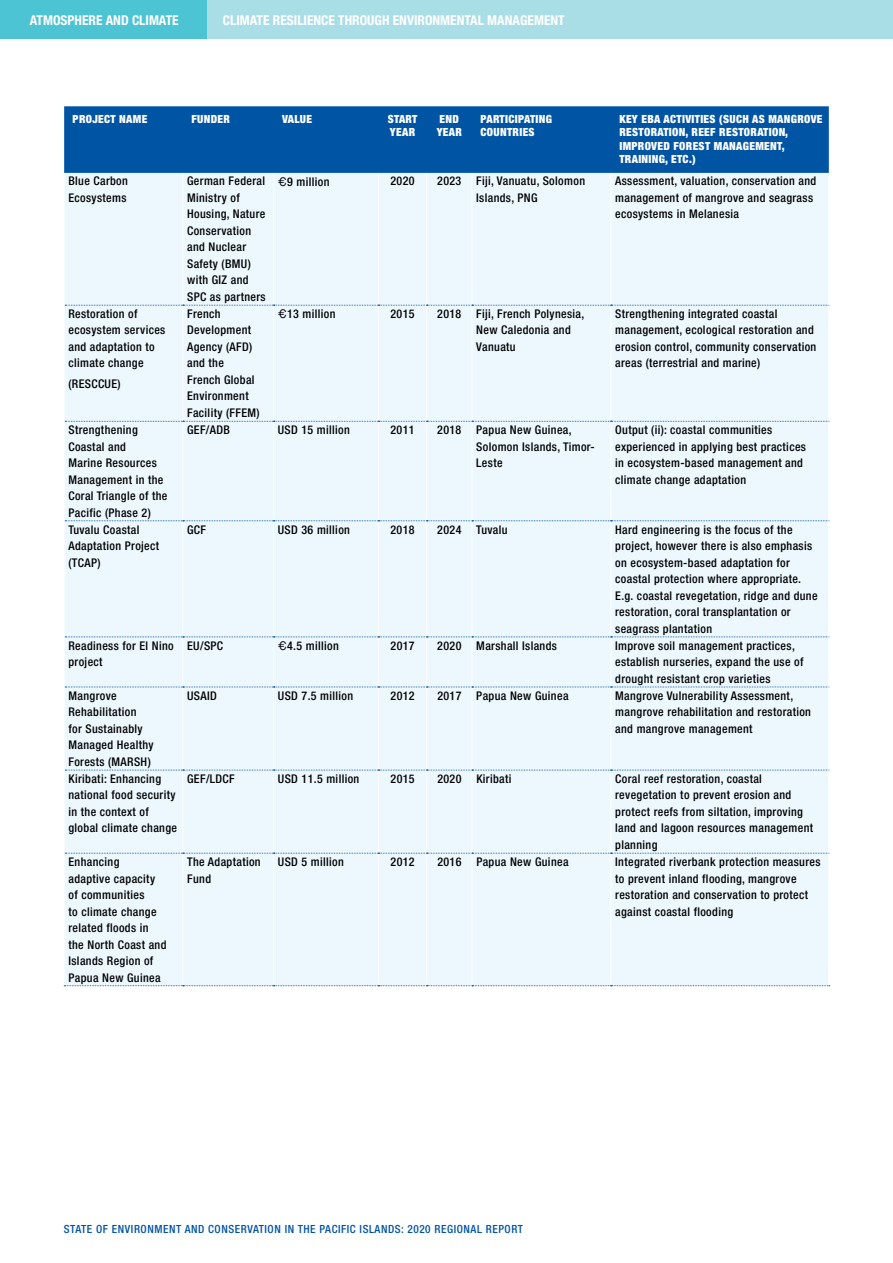
<style>
.page{position:relative;width:893px;height:1263px;background:#fff}
.page>*{position:absolute;margin:0;border:0;box-sizing:border-box;transform-origin:0 0}
.t1{font:700 condensed 13.5px "Helvetica Neue LT Pro";color:#fff}
.t2{font:500 condensed 12px/16.5px "Helvetica Neue LT Pro";letter-spacing:.03em;color:#000}
.t3{font:900 condensed 11.25px/13.5px "Helvetica Neue LT Pro";letter-spacing:.03em;color:#fff}
.t4{font:500 condensed 11.25px "Helvetica Neue LT Pro";letter-spacing:.05em;color:#0054a4}
.s1{font-family:"Helvetica";font-weight:400;font-stretch:normal}
</style>
<div class="page">
<div style="left:64px;top:106px;width:765px;height:67px;background:#0054a4"></div>
<div style="left:65px;top:173px;width:763px;height:812px;background:#ecf8fe"></div>
<hr style="left:182px;top:173px;width:1px;height:132px;background:#fff">
<hr style="left:273px;top:173px;width:1px;height:132px;background:#fff">
<hr style="left:378px;top:173px;width:1px;height:132px;background:#fff">
<hr style="left:426px;top:173px;width:1px;height:132px;background:#fff">
<hr style="left:472px;top:173px;width:1px;height:132px;background:#fff">
<hr style="left:610px;top:173px;width:1px;height:132px;background:#fff">
<hr style="left:182px;top:305px;width:1px;height:116px;background:#fff">
<hr style="left:273px;top:305px;width:1px;height:116px;background:#fff">
<hr style="left:378px;top:305px;width:1px;height:116px;background:#fff">
<hr style="left:426px;top:305px;width:1px;height:116px;background:#fff">
<hr style="left:472px;top:305px;width:1px;height:116px;background:#fff">
<hr style="left:610px;top:305px;width:1px;height:116px;background:#fff">
<hr style="left:182px;top:422px;width:1px;height:98px;background:#fff">
<hr style="left:273px;top:422px;width:1px;height:98px;background:#fff">
<hr style="left:378px;top:422px;width:1px;height:98px;background:#fff">
<hr style="left:426px;top:422px;width:1px;height:98px;background:#fff">
<hr style="left:472px;top:422px;width:1px;height:98px;background:#fff">
<hr style="left:610px;top:422px;width:1px;height:98px;background:#fff">
<hr style="left:182px;top:521px;width:1px;height:115px;background:#fff">
<hr style="left:273px;top:521px;width:1px;height:115px;background:#fff">
<hr style="left:378px;top:521px;width:1px;height:115px;background:#fff">
<hr style="left:426px;top:521px;width:1px;height:115px;background:#fff">
<hr style="left:472px;top:521px;width:1px;height:115px;background:#fff">
<hr style="left:610px;top:521px;width:1px;height:115px;background:#fff">
<hr style="left:182px;top:637px;width:1px;height:50px;background:#fff">
<hr style="left:273px;top:637px;width:1px;height:50px;background:#fff">
<hr style="left:378px;top:637px;width:1px;height:50px;background:#fff">
<hr style="left:426px;top:637px;width:1px;height:50px;background:#fff">
<hr style="left:472px;top:637px;width:1px;height:50px;background:#fff">
<hr style="left:610px;top:637px;width:1px;height:50px;background:#fff">
<hr style="left:182px;top:687px;width:1px;height:83px;background:#fff">
<hr style="left:273px;top:687px;width:1px;height:83px;background:#fff">
<hr style="left:378px;top:687px;width:1px;height:83px;background:#fff">
<hr style="left:426px;top:687px;width:1px;height:83px;background:#fff">
<hr style="left:472px;top:687px;width:1px;height:83px;background:#fff">
<hr style="left:610px;top:687px;width:1px;height:83px;background:#fff">
<hr style="left:182px;top:770px;width:1px;height:83px;background:#fff">
<hr style="left:273px;top:770px;width:1px;height:83px;background:#fff">
<hr style="left:378px;top:770px;width:1px;height:83px;background:#fff">
<hr style="left:426px;top:770px;width:1px;height:83px;background:#fff">
<hr style="left:472px;top:770px;width:1px;height:83px;background:#fff">
<hr style="left:610px;top:770px;width:1px;height:83px;background:#fff">
<hr style="left:182px;top:853px;width:1px;height:132px;background:#fff">
<hr style="left:273px;top:853px;width:1px;height:132px;background:#fff">
<hr style="left:378px;top:853px;width:1px;height:132px;background:#fff">
<hr style="left:426px;top:853px;width:1px;height:132px;background:#fff">
<hr style="left:472px;top:853px;width:1px;height:132px;background:#fff">
<hr style="left:610px;top:853px;width:1px;height:132px;background:#fff">
<svg style="left:65px;top:305px;width:763px;height:1px"></svg>
<svg style="left:65px;top:421px;width:763px;height:1px"></svg>
<svg style="left:65px;top:520px;width:763px;height:1px"></svg>
<svg style="left:65px;top:636px;width:763px;height:1px"></svg>
<svg style="left:65px;top:687px;width:763px;height:1px"></svg>
<svg style="left:65px;top:770px;width:763px;height:1px"></svg>
<svg style="left:65px;top:853px;width:763px;height:1px"></svg>
<svg style="left:64px;top:985px;width:766px;height:1px"></svg>
<div style="left:63px;top:0;width:830px;height:38px;background:#aadee6"></div>
<div style="left:0;top:0;width:207px;height:38px;background:#4cc4d3"></div>
<p class="t1" style="left:30px;top:12px;width:150px">ATMOSPHERE AND CLIMATE</p>
<p class="t1" style="left:223px;top:12px;width:343px">CLIMATE RESILIENCE THROUGH ENVIRONMENTAL MANAGEMENT</p>
<p class="t3" style="left:73px;top:112px;width:76px">PROJECT NAME</p>
<p class="t3" style="left:191px;top:112px;width:40px">FUNDER</p>
<p class="t3" style="left:282px;top:112px;width:32px">VALUE</p>
<p class="t3" style="left:388px;top:112px;width:31px">START<br>YEAR</p>
<p class="t3" style="left:437px;top:112px;width:27px">END<br>YEAR</p>
<p class="t3" style="left:480px;top:112px;width:73px">PARTICIPATING<br>COUNTRIES</p>
<p class="t3" style="left:619px;top:112px;width:205px">KEY EBA ACTIVITIES (SUCH AS MANGROVE<br>RESTORATION, REEF RESTORATION,<br>IMPROVED FOREST MANAGEMENT,<br>TRAINING, ETC.)</p>
<p class="t2" style="left:68px;top:173px;width:61px">Blue Carbon<br>Ecosystems</p>
<p class="t2" style="left:187px;top:173px;width:80px">German Federal<br>Ministry of<br>Housing, Nature<br>Conservation and Nuclear<br>Safety (BMU) with GIZ and<br>SPC as partners</p>
<p class="t2" style="left:278px;top:173px;width:53px"><span class="s1">€</span>9 million</p>
<p class="t2" style="left:390px;top:173px;width:26px">2020</p>
<p class="t2" style="left:476px;top:173px;width:110px;text-indent:-39px">2023 Fiji, Vanuatu, Solomon<br>Islands, PNG</p>
<p class="t2" style="left:615px;top:173px;width:203px">Assessment, valuation, conservation and management of mangrove and seagrass ecosystems in Melanesia</p>
<p class="t2" style="left:68px;top:305px;width:98px">Restoration of ecosystem services and adaptation to climate change</p>
<p class="t2" style="left:68px;top:376px;width:54px">(RESCCUE)</p>
<p class="t2" style="left:187px;top:305px;width:74px">French<br>Development<br>Agency (AFD) and the<br>French Global<br>Environment<br>Facility (FFEM)</p>
<p class="t2" style="left:278px;top:306px;width:59px"><span class="s1">€</span>13 million</p>
<p class="t2" style="left:390px;top:305px;width:26px">2015</p>
<p class="t2" style="left:476px;top:305px;width:110px;text-indent:-39px">2018 Fiji, French Polynesia,<br>New Caledonia and<br>Vanuatu</p>
<p class="t2" style="left:615px;top:305px;width:203px">Strengthening integrated coastal management, ecological restoration and erosion control, community conservation areas (terrestrial and marine)</p>
<p class="t2" style="left:68px;top:421px;width:101px">Strengthening<br>Coastal and<br>Marine Resources<br>Management in the<br>Coral Triangle of the<br>Pacific (Phase 2)</p>
<p class="t2" style="left:187px;top:421px;width:44px">GEF/ADB</p>
<p class="t2" style="left:278px;top:421px;width:74px">USD 15 million</p>
<p class="t2" style="left:390px;top:421px;width:26px">2011</p>
<p class="t2" style="left:476px;top:421px;width:120px;text-indent:-39px">2018 Papua New Guinea,<br>Solomon Islands, Timor-<br>Leste</p>
<p class="t2" style="left:615px;top:421px;width:192px">Output (ii): coastal communities experienced in applying best practices in ecosystem-based management and climate change adaptation</p>
<p class="t2" style="left:68px;top:521px;width:92px">Tuvalu Coastal<br>Adaptation Project (TCAP)</p>
<p class="t2" style="left:187px;top:521px;width:20px">GCF</p>
<p class="t2" style="left:278px;top:521px;width:74px">USD 36 million</p>
<p class="t2" style="left:390px;top:521px;width:26px">2018</p>
<p class="t2" style="left:437px;top:521px;width:72px">2024 Tuvalu</p>
<p class="t2" style="left:615px;top:521px;width:204px">Hard engineering is the focus of the project, however there is also emphasis on ecosystem-based adaptation for coastal protection where appropriate.<br>E.g. coastal revegetation, ridge and dune restoration, coral transplantation or seagrass plantation</p>
<p class="t2" style="left:68px;top:637px;width:107px">Readiness for El Nino project</p>
<p class="t2" style="left:187px;top:637px;width:38px">EU/SPC</p>
<p class="t2" style="left:278px;top:637px;width:63px"><span class="s1">€</span>4.5 million</p>
<p class="t2" style="left:391px;top:637px;width:26px">2017</p>
<p class="t2" style="left:437px;top:637px;width:121px">2020 Marshall Islands</p>
<p class="t2" style="left:615px;top:637px;width:190px">Improve soil management practices, establish nurseries, expand the use of drought resistant crop varieties</p>
<p class="t2" style="left:68px;top:687px;width:87px">Mangrove<br>Rehabilitation<br>for Sustainably<br>Managed Healthy<br>Forests (MARSH)</p>
<p class="t2" style="left:187px;top:687px;width:31px">USAID</p>
<p class="t2" style="left:278px;top:687px;width:77px">USD 7.5 million</p>
<p class="t2" style="left:391px;top:687px;width:26px">2012</p>
<p class="t2" style="left:437px;top:687px;width:133px">2017 Papua New Guinea</p>
<p class="t2" style="left:615px;top:687px;width:197px">Mangrove Vulnerability Assessment, mangrove rehabilitation and restoration and mangrove management</p>
<p class="t2" style="left:68px;top:770px;width:110px">Kiribati: Enhancing national food security in the context of global climate change</p>
<p class="t2" style="left:187px;top:770px;width:49px">GEF/LDCF</p>
<p class="t2" style="left:278px;top:770px;width:83px">USD 11.5 million</p>
<p class="t2" style="left:391px;top:770px;width:26px">2015</p>
<p class="t2" style="left:437px;top:770px;width:76px">2020 Kiribati</p>
<p class="t2" style="left:615px;top:770px;width:199px">Coral reef restoration, coastal revegetation to prevent erosion and protect reefs from siltation, improving land and lagoon resources management planning</p>
<p class="t2" style="left:68px;top:853px;width:100px">Enhancing<br>adaptive capacity of communities<br>to climate change related floods in the North Coast and<br>Islands Region of<br>Papua New Guinea</p>
<p class="t2" style="left:187px;top:853px;width:75px">The Adaptation<br>Fund</p>
<p class="t2" style="left:278px;top:853px;width:68px">USD 5 million</p>
<p class="t2" style="left:391px;top:853px;width:26px">2012</p>
<p class="t2" style="left:437px;top:853px;width:133px">2016 Papua New Guinea</p>
<p class="t2" style="left:615px;top:853px;width:207px">Integrated riverbank protection measures to prevent inland flooding, mangrove restoration and conservation to protect against coastal flooding</p>
<p class="t4" style="left:64px;top:1222px;width:461px">STATE OF ENVIRONMENT AND CONSERVATION IN THE PACIFIC ISLANDS: 2020 REGIONAL REPORT</p>
</div>
